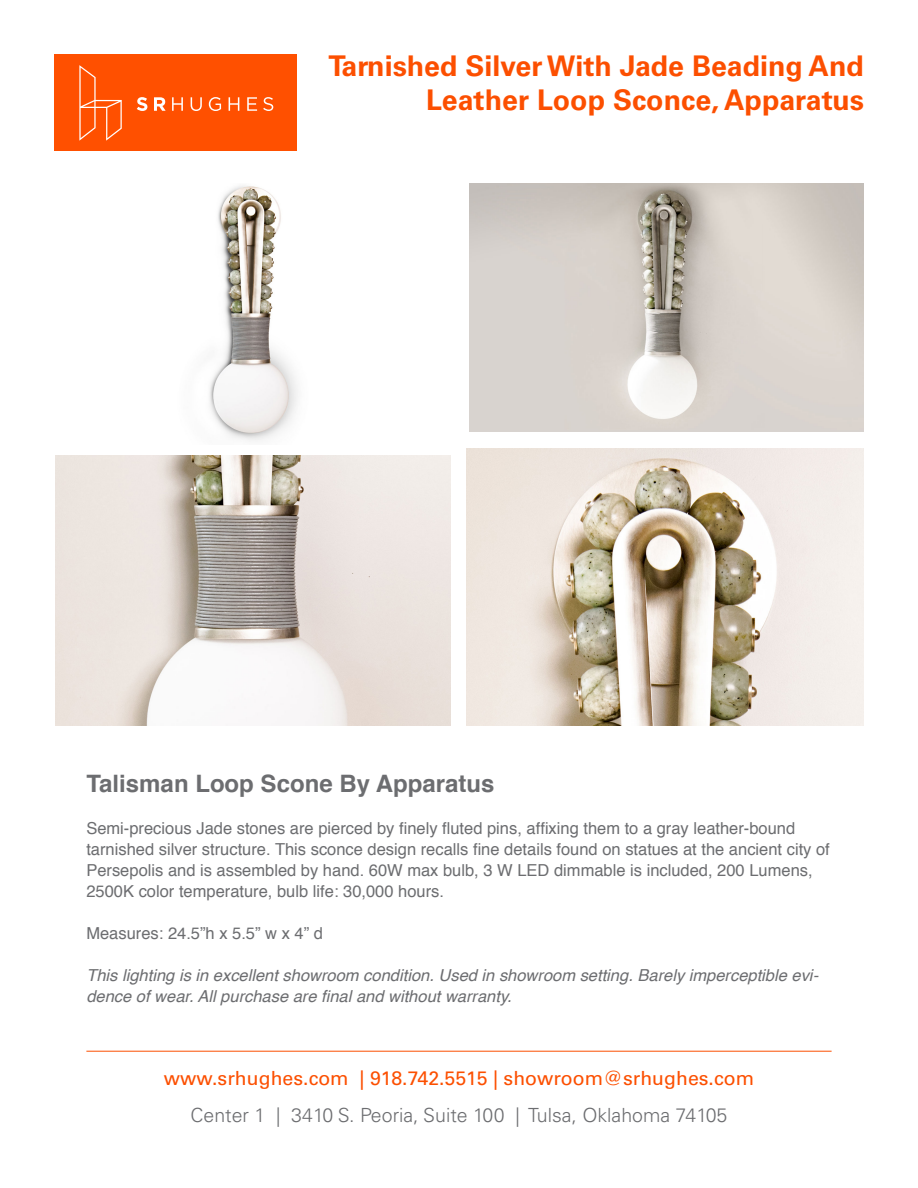
<style>
.page{position:relative;width:918px;height:1188px;background:#fff}
.page>*{position:absolute;margin:0;border:0;box-sizing:border-box;transform-origin:0 0}
.t1{font:700 28.5px/34.2px "Univers LT Pro 65";color:#fc4f00;text-align:right}
.t2{font:700 24px "Helvetica";color:#6c6d70}
.t3{font:19.5px "Univers LT Pro 55 Roman";color:#fc4f00}
.t4{font:300 19.5px "Univers LT Pro 45";color:#6c6d70}
.t5{font:16.5px/21px "Helvetica";color:#6c6d70}
.t6{font:italic 16.5px/21px "Helvetica";color:#6c6d70}
</style>
<div class="page">
<div style="left:54px;top:54px;width:243px;height:96px;background:#ff5000"></div>
<svg style="left:79px;top:65px;width:43px;height:76px"></svg>
<svg style="left:137px;top:97px;width:10px;height:14px"></svg>
<svg style="left:154px;top:97px;width:12px;height:14px"></svg>
<svg style="left:172px;top:97px;width:11px;height:14px"></svg>
<svg style="left:191px;top:97px;width:11px;height:14px"></svg>
<svg style="left:209px;top:97px;width:12px;height:14px"></svg>
<svg style="left:229px;top:97px;width:10px;height:14px"></svg>
<svg style="left:247px;top:97px;width:10px;height:14px"></svg>
<svg style="left:263px;top:97px;width:10px;height:14px"></svg>
<hr style="left:86px;top:1051px;width:746px;height:1px;background:#fc4f00">
<img style="left:470px;top:184px;width:394px;height:248px">
<img style="left:209px;top:186px;width:89px;height:255px">
<img style="left:467px;top:449px;width:397px;height:277px">
<img style="left:56px;top:456px;width:394px;height:270px">
<p class="t1" style="left:328px;top:48px;width:537px">Tarnished Silver With Jade Beading And<br>Leather Loop Sconce, Apparatus</p>
<p class="t2" style="left:86px;top:767px;width:410px">Talisman Loop Scone By Apparatus</p>
<p class="t5" style="left:86px;top:819px;width:745px">Semi-precious Jade stones are pierced by finely fluted pins, affixing them to a gray leather-bound tarnished silver structure. This sconce design recalls fine details found on statues at the ancient city of Persepolis and is assembled by hand. 60W max bulb, 3 W LED dimmable is included, 200 Lumens, 2500K color temperature, bulb life: 30,000 hours.</p>
<p class="t5" style="left:86px;top:924px;width:238px">Measures: 24.5”h x 5.5” w x 4” d</p>
<p class="t6" style="left:86px;top:965px;width:734px">This lighting is in excellent showroom condition. Used in showroom setting. Barely imperceptible evi&shy;dence of wear. All purchase are final and without warranty.</p>
<p class="t3" style="left:164px;top:1064px;width:592px">www.srhughes.com | 918.742.5515 | showroom@srhughes.com</p>
<p class="t4" style="left:191px;top:1102px;width:538px">Center 1 | 3410 S. Peoria, Suite 100 | Tulsa, Oklahoma 74105</p>
</div>
